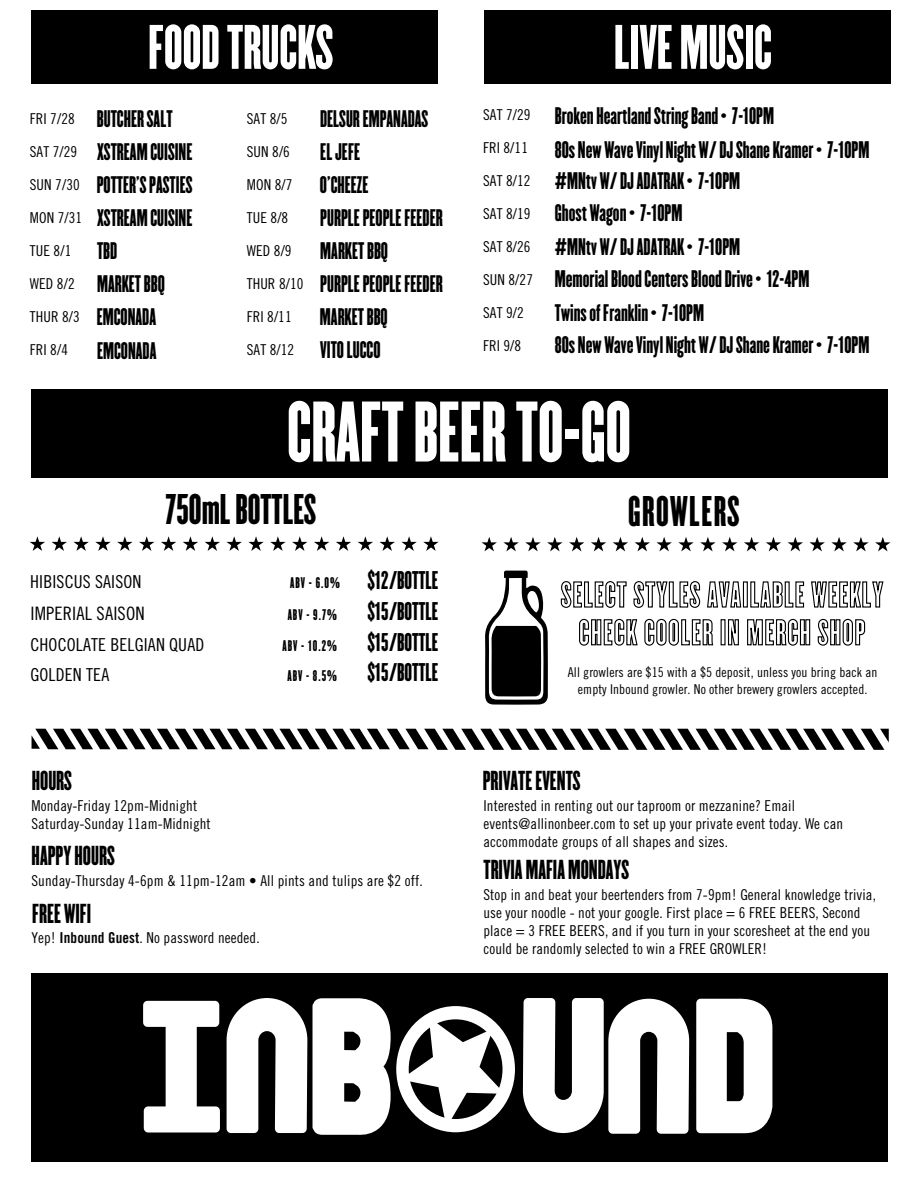
<style>
.page{position:relative;width:918px;height:1188px;background:#fff}
.page>*{position:absolute;margin:0;border:0;box-sizing:border-box;transform-origin:0 0}
.t1{font:75px "Champion HTF Featherweight";color:#fff}
.t2{font:54.9px "Champion HTF Featherweight";color:#fff}
.t3{font:37.5px "Champion HTF Featherweight";color:#000}
.t4{font:37.5px "Champion HTF Featherweight";letter-spacing:.04em;color:#000}
.t5{font:24px "Champion HTF Featherweight";color:#000}
.t6{font:22.35px/31.3px "Champion HTF Featherweight";color:#000}
.t7{font:21px/33.2px "Champion HTF Featherweight";color:#000}
.t8{font:18.45px "Trade Gothic Cond Eighteen";letter-spacing:.01em;color:#000}
.t9{font:17.85px "Trade Gothic Cond Eighteen";letter-spacing:.01em;color:#000}
.t10{font:15px/18px "Trade Gothic Cond Eighteen";letter-spacing:.01em;color:#000}
.t11{font:13.5px/16.2px "Trade Gothic Cond Eighteen";letter-spacing:.01em;color:#000;text-align:center}
.t12{font:13.5px "Champion HTF Featherweight";letter-spacing:.075em;color:#000}
.s1{font-size:13.5px}
.s2{font-family:"Trade Gothic Bold Cond Twenty"}
</style>
<div class="page">
<div style="left:32px;top:11px;width:406px;height:73px;background:#000"></div>
<svg style="left:560px;top:581px;width:324px;height:65px"></svg>
<div style="left:484px;top:11px;width:406px;height:73px;background:#000"></div>
<svg style="left:485px;top:571px;width:63px;height:134px"></svg>
<svg style="left:314px;top:536px;width:15px;height:15px"></svg>
<svg style="left:336px;top:536px;width:15px;height:15px"></svg>
<svg style="left:358px;top:536px;width:15px;height:15px"></svg>
<svg style="left:380px;top:536px;width:15px;height:15px"></svg>
<svg style="left:401px;top:536px;width:16px;height:15px"></svg>
<svg style="left:423px;top:536px;width:16px;height:15px"></svg>
<svg style="left:161px;top:536px;width:15px;height:15px"></svg>
<svg style="left:183px;top:536px;width:15px;height:15px"></svg>
<svg style="left:205px;top:536px;width:15px;height:15px"></svg>
<svg style="left:226px;top:536px;width:16px;height:15px"></svg>
<svg style="left:248px;top:536px;width:16px;height:15px"></svg>
<svg style="left:270px;top:536px;width:16px;height:15px"></svg>
<svg style="left:292px;top:536px;width:15px;height:15px"></svg>
<svg style="left:30px;top:536px;width:15px;height:15px"></svg>
<svg style="left:52px;top:536px;width:15px;height:15px"></svg>
<svg style="left:73px;top:536px;width:16px;height:15px"></svg>
<svg style="left:95px;top:536px;width:16px;height:15px"></svg>
<svg style="left:117px;top:536px;width:16px;height:15px"></svg>
<svg style="left:139px;top:536px;width:15px;height:15px"></svg>
<svg style="left:766px;top:537px;width:15px;height:14px"></svg>
<svg style="left:788px;top:537px;width:15px;height:14px"></svg>
<svg style="left:810px;top:537px;width:15px;height:14px"></svg>
<svg style="left:831px;top:537px;width:16px;height:14px"></svg>
<svg style="left:853px;top:537px;width:16px;height:14px"></svg>
<svg style="left:875px;top:537px;width:15px;height:14px"></svg>
<svg style="left:613px;top:537px;width:15px;height:14px"></svg>
<svg style="left:635px;top:537px;width:15px;height:14px"></svg>
<svg style="left:656px;top:537px;width:16px;height:14px"></svg>
<svg style="left:678px;top:537px;width:16px;height:14px"></svg>
<svg style="left:700px;top:537px;width:16px;height:14px"></svg>
<svg style="left:722px;top:537px;width:15px;height:14px"></svg>
<svg style="left:744px;top:537px;width:15px;height:14px"></svg>
<svg style="left:482px;top:537px;width:15px;height:14px"></svg>
<svg style="left:503px;top:537px;width:16px;height:14px"></svg>
<svg style="left:525px;top:537px;width:16px;height:14px"></svg>
<svg style="left:547px;top:537px;width:16px;height:14px"></svg>
<svg style="left:569px;top:537px;width:15px;height:14px"></svg>
<svg style="left:591px;top:537px;width:15px;height:14px"></svg>
<div style="left:32px;top:389px;width:856px;height:88px;background:#000"></div>
<svg style="left:32px;top:729px;width:857px;height:21px"></svg>
<div style="left:32px;top:973px;width:856px;height:189px;background:#000"></div>
<svg style="left:227px;top:998px;width:80px;height:135px"></svg>
<svg style="left:143px;top:1001px;width:77px;height:132px"></svg>
<svg style="left:523px;top:998px;width:166px;height:136px"></svg>
<svg style="left:696px;top:998px;width:76px;height:135px"></svg>
<svg style="left:313px;top:998px;width:202px;height:137px"></svg>
<p class="t10" style="left:30px;top:109px;width:46px">FRI 7/28</p>
<p class="t10" style="left:30px;top:142px;width:49px">SAT 7/29</p>
<p class="t10" style="left:30px;top:175px;width:51px">SUN 7/30</p>
<p class="t10" style="left:30px;top:208px;width:54px">MON 7/31</p>
<p class="t10" style="left:30px;top:241px;width:43px">TUE 8/1</p>
<p class="t10" style="left:30px;top:274px;width:46px">WED 8/2</p>
<p class="t10" style="left:30px;top:307px;width:51px">THUR 8/3</p>
<p class="t10" style="left:30px;top:340px;width:40px">FRI 8/4</p>
<h2 class="t2" style="left:148px;top:12px;width:187px">FOOD TRUCKS</h2>
<h2 class="t2" style="left:614px;top:12px;width:159px">LIVE MUSIC</h2>
<h3 class="t7" style="left:97px;top:103px;width:97px">BUTCHER SALT<br>XSTREAM CUISINE<br>POTTER’S PASTIES<br>XSTREAM CUISINE<br>TBD<br>MARKET BBQ<br>EMCONADA<br>EMCONADA</h3>
<h3 class="t7" style="left:320px;top:103px;width:124px">DELSUR EMPANADAS<br>EL JEFE<br>O’CHEEZE<br>PURPLE PEOPLE FEEDER<br>MARKET BBQ<br>PURPLE PEOPLE FEEDER<br>MARKET BBQ<br>VITO LUCCO</h3>
<p class="t10" style="left:247px;top:109px;width:42px">SAT 8/5</p>
<p class="t10" style="left:247px;top:142px;width:45px">SUN 8/6</p>
<p class="t10" style="left:247px;top:175px;width:47px">MON 8/7</p>
<p class="t10" style="left:247px;top:208px;width:43px">TUE 8/8</p>
<p class="t10" style="left:247px;top:241px;width:46px">WED 8/9</p>
<p class="t10" style="left:247px;top:274px;width:58px">THUR 8/10</p>
<p class="t10" style="left:247px;top:307px;width:46px">FRI 8/11</p>
<p class="t10" style="left:247px;top:340px;width:49px">SAT 8/12</p>
<p class="t10" style="left:483px;top:106px;width:49px">SAT 7/29</p>
<p class="t10" style="left:483px;top:139px;width:46px">FRI 8/11</p>
<p class="t10" style="left:483px;top:172px;width:49px">SAT 8/12</p>
<p class="t10" style="left:483px;top:205px;width:49px">SAT 8/19</p>
<p class="t10" style="left:483px;top:238px;width:49px">SAT 8/26</p>
<p class="t10" style="left:483px;top:271px;width:51px">SUN 8/27</p>
<p class="t10" style="left:483px;top:304px;width:42px">SAT 9/2</p>
<p class="t10" style="left:483px;top:337px;width:40px">FRI 9/8</p>
<h3 class="t7" style="left:555px;top:100px;width:316px;line-height:33.8px">Broken Heartland String Band • 7-10PM<br>80s New Wave Vinyl Night W/ DJ Shane Kramer • 7-10PM</h3>
<h3 class="t7" style="left:555px;top:165px;width:187px">#MNtv W/ DJ ADATRAK • 7-10PM</h3>
<h3 class="t7" style="left:555px;top:198px;width:129px">Ghost Wagon • 7-10PM</h3>
<h3 class="t7" style="left:555px;top:231px;width:316px">#MNtv W/ DJ ADATRAK • 7-10PM<br>Memorial Blood Centers Blood Drive • 12-4PM<br>Twins of Franklin • 7-10PM<br>80s New Wave Vinyl Night W/ DJ Shane Kramer • 7-10PM</h3>
<h1 class="t1" style="left:287px;top:384px;width:346px">CRAFT BEER TO-GO</h1>
<h3 class="t3" style="left:165px;top:486px;width:153px">750mL BOTTLES</h3>
<h3 class="t4" style="left:628px;top:487px;width:113px">GROWLERS</h3>
<p class="t9" style="left:30px;top:571px;width:113px">HIBISCUS SAISON</p>
<h3 class="t6" style="left:290px;top:565px;width:150px"><span class="s1">ABV - 6.0%</span> $12/BOTTLE</h3>
<p class="t8" style="left:30px;top:602px;width:116px">IMPERIAL SAISON</p>
<h3 class="t6" style="left:368px;top:597px;width:72px">$15/BOTTLE $15/BOTTLE</h3>
<p class="t12" style="left:288px;top:606px;width:51px">ABV - 9.7%</p>
<p class="t9" style="left:30px;top:634px;width:175px">CHOCOLATE BELGIAN QUAD</p>
<p class="t12" style="left:282px;top:637px;width:56px">ABV - 10.2%</p>
<p class="t9" style="left:30px;top:664px;width:80px">GOLDEN TEA</p>
<p class="t12" style="left:287px;top:667px;width:51px">ABV - 8.5%</p>
<h3 class="t6" style="left:368px;top:658px;width:72px">$15/BOTTLE</h3>
<h3 class="t5" style="left:32px;top:766px;width:42px">HOURS</h3>
<p class="t10" style="left:31px;top:797px;width:181px">Monday-Friday 12pm-Midnight<br>Saturday-Sunday 11am-Midnight</p>
<h3 class="t5" style="left:32px;top:841px;width:85px">HAPPY HOURS</h3>
<p class="t10" style="left:31px;top:871px;width:393px">Sunday-Thursday 4-6pm &amp; 11pm-12am • All pints and tulips are $2 off.</p>
<h3 class="t5" style="left:32px;top:898px;width:60px">FREE WIFI</h3>
<p class="t10" style="left:31px;top:929px;width:230px">Yep! <span class="s2">Inbound Guest</span>. No password needed.</p>
<p class="t11" style="left:568px;top:664px;width:311px">All growlers are $15 with a $5 deposit, unless you bring back an empty Inbound growler. No other brewery growlers accepted.</p>
<h3 class="t5" style="left:483px;top:766px;width:99px">PRIVATE EVENTS</h3>
<p class="t10" style="left:483px;top:796px;width:361px">Interested in renting out our taproom or mezzanine? Email events@allinonbeer.com to set up your private event today. We can accommodate groups of all shapes and sizes.</p>
<h3 class="t5" style="left:484px;top:854px;width:147px">TRIVIA MAFIA MONDAYS</h3>
<p class="t10" style="left:483px;top:886px;width:394px">Stop in and beat your beertenders from 7-9pm! General knowledge trivia, use your noodle - not your google. First place = 6 FREE BEERS, Second place = 3 FREE BEERS, and if you turn in your scoresheet at the end you could be randomly selected to win a FREE GROWLER!</p>
</div>
